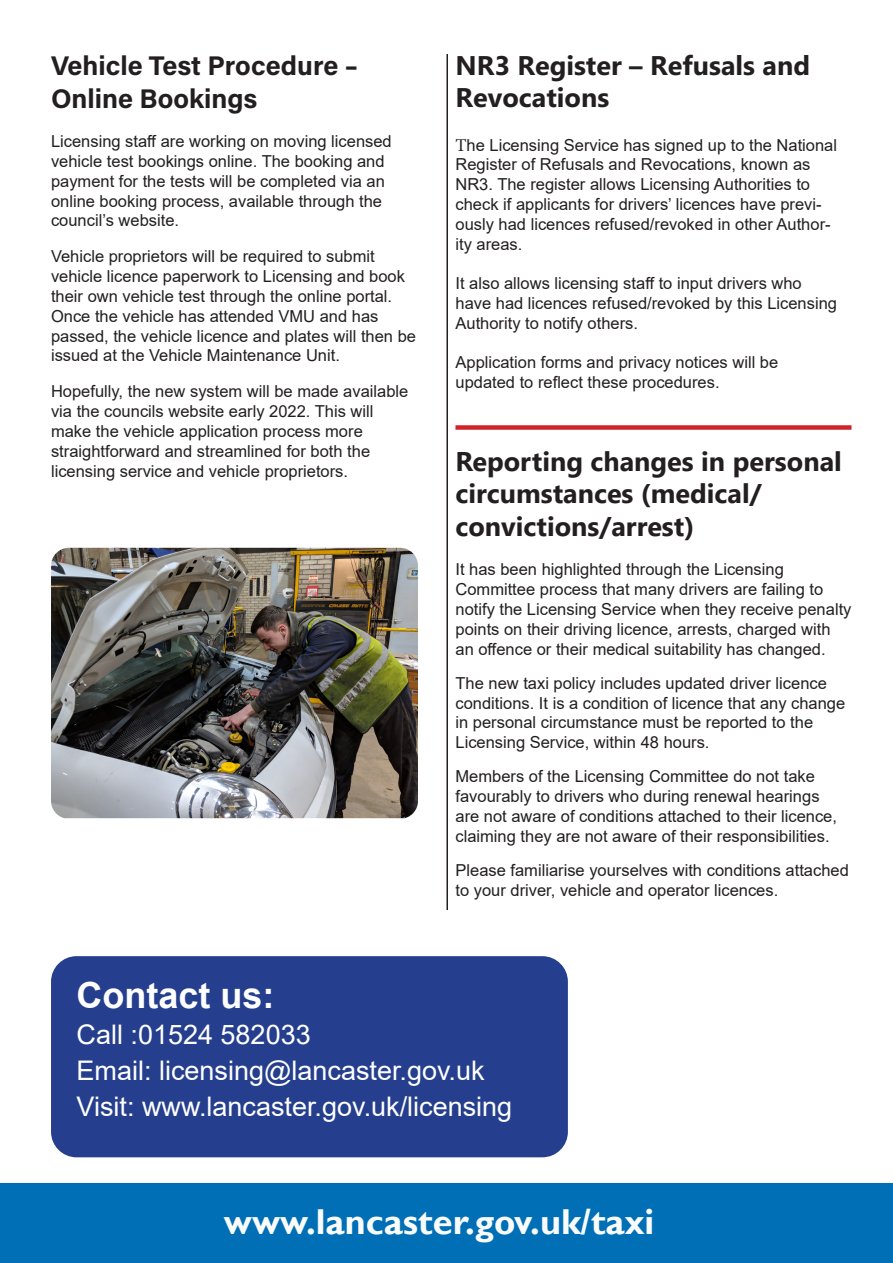
<style>
.page{position:relative;width:893px;height:1263px;background:#fff}
.page>*{position:absolute;margin:0;border:0;box-sizing:border-box;transform-origin:0 0}
.t1{font:700 36px "Gill Sans";color:#f9fcfa}
.t2{font:700 36px "Arial";color:#fff}
.t3{font:27px "Arial";color:#fff}
.t4{font:700 27px/32.4px "Segoe UI";color:#231f20}
.t5{font:27px/32.4px "Acumin Variable Concept";color:#231f20}
.t6{font:700 27px/32.4px "Microsoft Phags Pa";color:#231f20}
.t7{font:16.5px/19.8px "Arial";color:#231f20}
.s1{font-family:"Minion Pro";font-size:18px}
</style>
<div class="page">
<div style="left:0;top:1183px;width:893px;height:80px;background:#006fb6"></div>
<hr style="left:446px;top:54px;width:2px;height:856px;background:#231f20">
<div style="left:455px;top:425px;width:396px;height:5px;background:#d1232a"></div>
<img style="left:51px;top:548px;width:367px;height:270px">
<div style="left:51px;top:956px;width:517px;height:201px;background:#253f8e;border-radius:26px"></div>
<p class="t5" style="left:51px;top:48px;width:308px">Vehicle Test Procedure –<br>Online Bookings</p>
<p class="t7" style="left:51px;top:131px;width:342px">Licensing staff are working on moving licensed vehicle test bookings online. The booking and payment for the tests will be completed via an online booking process, available through the council’s website.</p>
<p class="t7" style="left:51px;top:247px;width:367px">Vehicle proprietors will be required to submit vehicle licence paperwork to Licensing and book their own vehicle test through the online portal.<br>Once the vehicle has attended VMU and has passed, the vehicle licence and plates will then be issued at the Vehicle Maintenance Unit.</p>
<p class="t7" style="left:51px;top:382px;width:359px">Hopefully, the new system will be made available via the councils website early 2022. This will make the vehicle application process more straightforward and streamlined for both the licensing service and vehicle proprietors.</p>
<p class="t6" style="left:455px;top:48px;width:356px">NR3 Register – Refusals and<br>Revocations</p>
<p class="t7" style="left:455px;top:135px;width:383px"><span class="s1">T</span>he Licensing Service has signed up to the National Register of Refusals and Revocations, known as NR3. The register allows Licensing Authorities to check if applicants for drivers’ licences have previ&shy;ously had licences refused/revoked in other Author&shy;ity areas.</p>
<p class="t7" style="left:455px;top:273px;width:383px">It also allows licensing staff to input drivers who have had licences refused/revoked by this Licensing</p>
<p class="t7" style="left:455px;top:313px;width:184px">Authority to notify others.</p>
<p class="t7" style="left:455px;top:353px;width:324px">Application forms and privacy notices will be</p>
<p class="t7" style="left:455px;top:372px;width:266px">updated to reflect these procedures.</p>
<p class="t4" style="left:455px;top:443px;width:388px">Reporting changes in personal circumstances (medical/ convictions/arrest)</p>
<p class="t7" style="left:455px;top:559px;width:397px">It has been highlighted through the Licensing Committee process that many drivers are failing to notify the Licensing Service when they receive penalty points on their driving licence, arrests, charged with an offence or their medical suitability has changed.</p>
<p class="t7" style="left:455px;top:673px;width:391px">The new taxi policy includes updated driver licence conditions. It is a condition of licence that any change in personal circumstance must be reported to the Licensing Service, within 48 hours.</p>
<p class="t7" style="left:455px;top:766px;width:383px">Members of the Licensing Committee do not take favourably to drivers who during renewal hearings are not aware of conditions attached to their licence, claiming they are not aware of their responsibilities.</p>
<p class="t7" style="left:455px;top:860px;width:395px">Please familiarise yourselves with conditions attached to your driver, vehicle and operator licences.</p>
<p class="t2" style="left:77px;top:970px;width:200px">Contact us:</p>
<p class="t3" style="left:77px;top:1016px;width:236px">Call :01524 582033</p>
<p class="t3" style="left:77px;top:1052px;width:410px">Email: licensing@lancaster.gov.uk</p>
<p class="t3" style="left:77px;top:1088px;width:437px">Visit: www.lancaster.gov.uk/licensing</p>
<p class="t1" style="left:224px;top:1200px;width:432px">www.lancaster.gov.uk/taxi</p>
</div>
